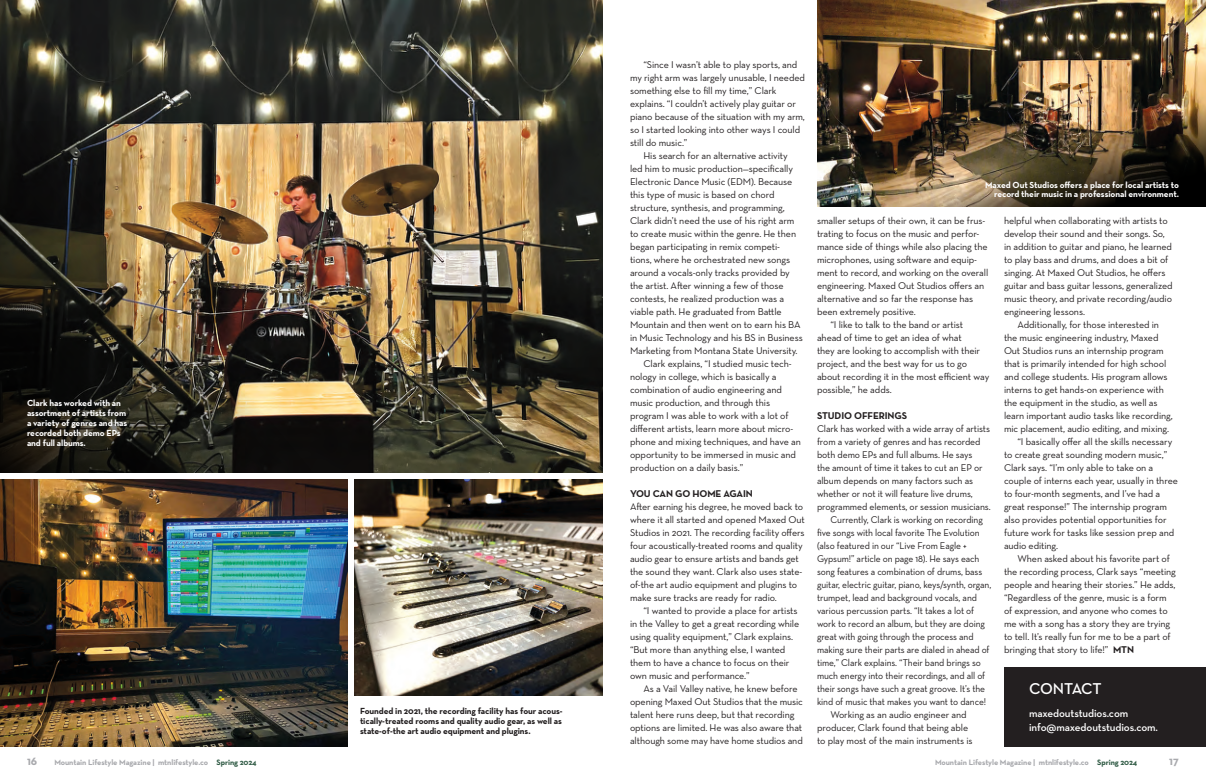
<style>
.page{position:relative;width:1206px;height:783px;background:#fff}
.page>*{position:absolute;margin:0;border:0;box-sizing:border-box;transform-origin:0 0}
.Sidebar_Head{font:600 16px "Neutraface Text";letter-spacing:-.015em;color:#fff}
.t1{font:700 12px "Neutraface Text";color:#a8a9ad}
.Sidebar_Body_Copy{font:600 11px "Neutraface Text";letter-spacing:-.01em;color:#fff}
.Body_Copy{font:10px/13px "Neutraface Text";letter-spacing:-.01em;color:#231f20}
.Body_Copy-2{font:10px/13px "Neutraface Text";letter-spacing:-.01em;color:#231f20;scale:.95 1}
.Body_Copy_No_Indent{font:10px/13px "Neutraface Text";letter-spacing:-.01em;color:#231f20}
.Section_Head{font:700 10px "Neutraface Text";letter-spacing:-.01em;color:#231f20}
.t2{font:700 9px/10px "Neutraface Text";letter-spacing:-.01em;color:#fff;text-align:right}
.t3{font:700 9px/10px "Neutraface Text";letter-spacing:-.01em;color:#231f20;text-align:justify}
.t4{font:700 8px "Neutraface Text";letter-spacing:-.01em;color:#a8a9ad}
.s1{font-weight:700}
.s2{color:#2f5a44}
</style>
<div class="page">
<img style="left:355px;top:480px;width:248px;height:216px">
<img style="left:817px;top:0;width:389px;height:206px">
<img style="left:0;top:0;width:603px;height:472px">
<img style="left:0;top:480px;width:347px;height:267px">
<div style="left:1004px;top:668px;width:202px;height:79px;background:#231f20"></div>
<p class="t2" style="left:27px;top:397px;width:102px;text-align:left">Clark has worked with an assortment of artists from a variety of genres and has recorded both demo EPs and full albums.</p>
<p class="t3" style="left:360px;top:706px;width:204px">Founded in 2021, the recording facility has four acous&shy;tically-treated rooms and quality audio gear, as well as state-of-the art audio equipment and plugins.</p>
<p class="Body_Copy" style="left:630px;top:58px;width:177px;text-indent:14px">“Since I wasn’t able to play sports, and my right arm was largely unusable, I needed something else to fill my time,” Clark explains. “I couldn’t actively play guitar or piano because of the situation with my arm, so I started looking into other ways I could still do music.”</p>
<p class="Body_Copy" style="left:630px;top:149px;width:174px;text-indent:14px">His search for an alternative activity led him to music production—specifically Electronic Dance Music (EDM). Because this type of music is based on chord structure, synthesis, and programming, Clark didn’t need the use of his right arm to create music within the genre. He then began participating in remix competi&shy;tions, where he orchestrated new songs around a vocals-only tracks provided by the artist. After winning a few of those contests, he realized production was a viable path. He graduated from Battle Mountain and then went on to earn his BA in Music Technology and his BS in Business Marketing from Montana State University.</p>
<p class="Body_Copy" style="left:630px;top:357px;width:172px;text-indent:14px">Clark explains, “I studied music tech&shy;nology in college, which is basically a combination of audio engineering and music production, and through this program I was able to work with a lot of different artists, learn more about micro&shy;phone and mixing techniques, and have an opportunity to be immersed in music and production on a daily basis.”</p>
<p class="Section_Head" style="left:630px;top:488px;width:124px">YOU CAN GO HOME AGAIN</p>
<p class="Body_Copy_No_Indent" style="left:630px;top:500px;width:176px">After earning his degree, he moved back to where it all started and opened Maxed Out Studios in 2021. The recording facility offers four acoustically-treated rooms and quality audio gear to ensure artists and bands get the sound they want. Clark also uses state&shy;of-the art audio equipment and plugins to make sure tracks are ready for radio.</p>
<p class="Body_Copy" style="left:630px;top:604px;width:171px;text-indent:14px">“I wanted to provide a place for artists in the Valley to get a great recording while using quality equipment,” Clark explains. “But more than anything else, I wanted them to have a chance to focus on their own music and performance.”</p>
<p class="Body_Copy" style="left:630px;top:682px;width:174px;text-indent:14px">As a Vail Valley native, he knew before opening Maxed Out Studios that the music talent here runs deep, but that recording options are limited. He was also aware that although some may have home studios and</p>
<p class="t2" style="left:985px;top:179px;width:195px">Maxed Out Studios offers a place for local artists to record their music in a professional environment.</p>
<p class="Body_Copy" style="left:817px;top:214px;width:173px">smaller setups of their own, it can be frus&shy;trating to focus on the music and perfor&shy;mance side of things while also placing the microphones, using software and equip&shy;ment to record, and working on the overall engineering. Maxed Out Studios offers an alternative and so far the response has been extremely positive.</p>
<p class="Body_Copy" style="left:817px;top:318px;width:174px;text-indent:14px">“I like to talk to the band or artist ahead of time to get an idea of what<br>they are looking to accomplish with their project, and the best way for us to go about recording it in the most efficient way possible,” he adds.</p>
<p class="Section_Head" style="left:817px;top:410px;width:92px">STUDIO OFFERINGS</p>
<p class="Body_Copy_No_Indent" style="left:817px;top:422px;width:175px">Clark has worked with a wide array of artists from a variety of genres and has recorded both demo EPs and full albums. He says<br>the amount of time it takes to cut an EP or album depends on many factors such as whether or not it will feature live drums, programmed elements, or session musicians.</p>
<p class="Body_Copy-2" style="left:817px;top:513px;width:185px;text-indent:13px">Currently, Clark is working on recording five songs with local favorite The Evolution (also featured in our “Live From Eagle + Gypsum!” article on page 18). He says each song features a combination of drums, bass guitar, electric guitar, piano, keys/synth, organ, trumpet, lead and background vocals, and various percussion parts. “It takes a lot of work to record an album, but they are doing great with going through the process and making sure their parts are dialed in ahead of time,” Clark explains. “Their band brings so much energy into their recordings, and all of their songs have such a great groove. It’s the kind of music that makes you want to dance!</p>
<p class="Body_Copy" style="left:817px;top:708px;width:157px;text-indent:14px">Working as an audio engineer and producer, Clark found that being able to play most of the main instruments is</p>
<p class="Body_Copy" style="left:1004px;top:214px;width:170px">helpful when collaborating with artists to develop their sound and their songs. So, in addition to guitar and piano, he learned to play bass and drums, and does a bit of singing. At Maxed Out Studios, he offers guitar and bass guitar lessons, generalized music theory, and private recording/audio engineering lessons.</p>
<p class="Body_Copy" style="left:1004px;top:318px;width:170px;text-indent:14px">Additionally, for those interested in the music engineering industry, Maxed Out Studios runs an internship program that is primarily intended for high school and college students. His program allows interns to get hands-on experience with the equipment in the studio, as well as learn important audio tasks like recording, mic placement, audio editing, and mixing.</p>
<p class="Body_Copy" style="left:1004px;top:435px;width:175px;text-indent:14px">“I basically offer all the skills necessary to create great sounding modern music,” Clark says. “I’m only able to take on a couple of interns each year, usually in three to four-month segments, and I’ve had a great response!” The internship program also provides potential opportunities for future work for tasks like session prep and audio editing.</p>
<p class="Body_Copy" style="left:1004px;top:552px;width:173px;text-indent:14px">When asked about his favorite part of the recording process, Clark says “meeting people and hearing their stories.” He adds, “Regardless of the genre, music is a form of expression, and anyone who comes to me with a song has a story they are trying to tell. It’s really fun for me to be a part of bringing that story to life!” <span class="s1">MTN</span></p>
<p class="Sidebar_Head" style="left:1029px;top:679px;width:74px">CONTACT</p>
<p class="Sidebar_Body_Copy" style="left:1029px;top:707px;width:101px">maxedoutstudios.com</p>
<p class="Sidebar_Body_Copy" style="left:1029px;top:721px;width:130px">info@maxedoutstudios.com.</p>
<p class="t1" style="left:27px;top:753px;width:12px">16</p>
<p class="t4" style="left:54px;top:757px;width:204px">Mountain Lifestyle Magazine | mtnlifestyle.co <span class="s2">Spring 2024</span></p>
<p class="t4" style="left:935px;top:757px;width:204px">Mountain Lifestyle Magazine | mtnlifestyle.co <span class="s2">Spring 2024</span></p>
<p class="t1" style="left:1169px;top:753px;width:11px">17</p>
</div>
